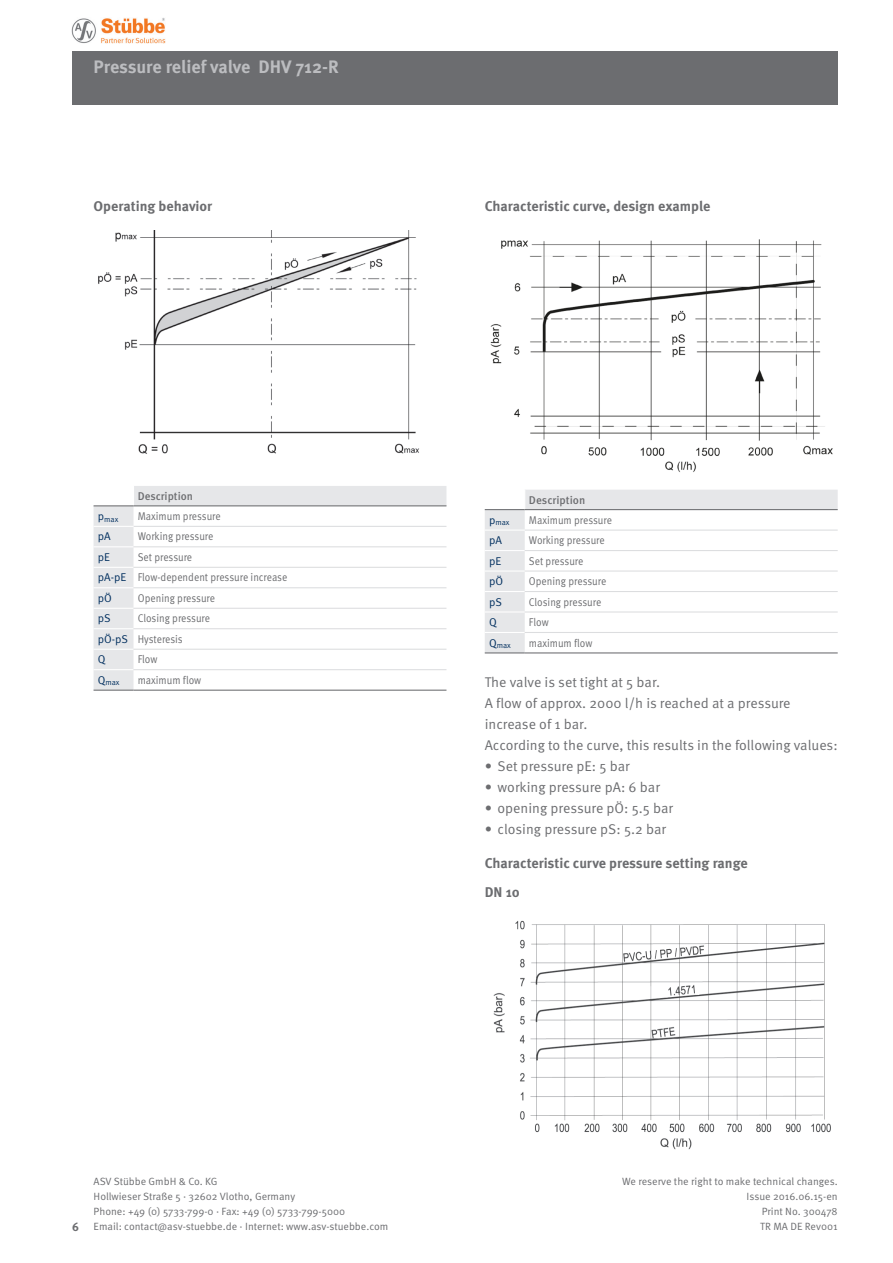
<style>
.page{position:relative;width:893px;height:1263px;background:#fff}
.page>*{position:absolute;margin:0;border:0;box-sizing:border-box;transform-origin:0 0}
.t1{font:700 18px "Meta Pro";color:#bcbdc0}
.t2{font:14.1px/21px "Meta Pro Norm";color:#6c6d70}
.t3{font:700 14.1px/29.5px "Meta Pro";color:#6c6d70}
.t4{font:700 12px "Meta Pro";color:#6c6d70}
.t5{font:11.25px/20.4px "Meta Pro Norm";letter-spacing:-.005em;color:#6c6d70;scale:.9 1}
.t6{font:500 11.25px "Meta Pro";color:#6c6d70}
.t7{font:11.25px "Meta Pro Norm";color:#002e5e}
.t8{font:10.5px/15px "Meta Pro Norm";color:#6c6d70}
.t9{font:7.8px "Meta Pro Norm";letter-spacing:-.005em;color:#002e5e}
.s1{color:#002e5e}
</style>
<div class="page">
<div style="left:72px;top:51px;width:766px;height:53px;background:#6c6d70"></div>
<img style="left:72px;top:18px;width:94px;height:26px">
<svg style="left:94px;top:486px;width:352px;height:204px"></svg>
<svg style="left:133px;top:486px;width:1px;height:19px"></svg>
<hr style="left:94px;top:505px;width:40px;height:1px;background:#6c6d70">
<hr style="left:134px;top:505px;width:312px;height:1px;background:#6c6d70">
<hr style="left:134px;top:526px;width:312px;height:1px;background:#dcdddf">
<hr style="left:94px;top:526px;width:40px;height:1px;background:#fff">
<hr style="left:94px;top:546px;width:40px;height:1px;background:#fff">
<hr style="left:94px;top:567px;width:40px;height:1px;background:#fff">
<hr style="left:94px;top:587px;width:40px;height:1px;background:#fff">
<hr style="left:94px;top:608px;width:40px;height:1px;background:#fff">
<hr style="left:94px;top:628px;width:40px;height:1px;background:#fff">
<hr style="left:94px;top:649px;width:40px;height:1px;background:#fff">
<hr style="left:94px;top:669px;width:40px;height:1px;background:#fff">
<hr style="left:134px;top:546px;width:312px;height:1px;background:#dcdddf">
<hr style="left:134px;top:567px;width:312px;height:1px;background:#dcdddf">
<hr style="left:134px;top:587px;width:312px;height:1px;background:#dcdddf">
<hr style="left:134px;top:608px;width:312px;height:1px;background:#dcdddf">
<hr style="left:134px;top:628px;width:312px;height:1px;background:#dcdddf">
<hr style="left:134px;top:649px;width:312px;height:1px;background:#dcdddf">
<hr style="left:134px;top:669px;width:312px;height:1px;background:#dcdddf">
<hr style="left:94px;top:690px;width:40px;height:1px;background:#6c6d70">
<hr style="left:134px;top:690px;width:312px;height:1px;background:#6c6d70">
<img style="left:98px;top:230px;width:321px;height:224px">
<svg style="left:485px;top:490px;width:353px;height:162px"></svg>
<svg style="left:524px;top:490px;width:1px;height:19px"></svg>
<hr style="left:485px;top:509px;width:40px;height:1px;background:#6c6d70">
<hr style="left:525px;top:509px;width:313px;height:1px;background:#6c6d70">
<hr style="left:525px;top:530px;width:313px;height:1px;background:#dcdddf">
<hr style="left:485px;top:530px;width:40px;height:1px;background:#fff">
<hr style="left:485px;top:550px;width:40px;height:1px;background:#fff">
<hr style="left:485px;top:570px;width:40px;height:2px;background:#fff">
<hr style="left:485px;top:591px;width:40px;height:1px;background:#fff">
<hr style="left:485px;top:611px;width:40px;height:1px;background:#fff">
<hr style="left:485px;top:632px;width:40px;height:1px;background:#fff">
<hr style="left:525px;top:550px;width:313px;height:1px;background:#dcdddf">
<hr style="left:525px;top:570px;width:313px;height:2px;background:#dcdddf">
<hr style="left:525px;top:591px;width:313px;height:1px;background:#dcdddf">
<hr style="left:525px;top:611px;width:313px;height:1px;background:#dcdddf">
<hr style="left:525px;top:632px;width:313px;height:1px;background:#dcdddf">
<hr style="left:485px;top:652px;width:40px;height:1px;background:#6c6d70">
<hr style="left:525px;top:652px;width:313px;height:1px;background:#6c6d70">
<img style="left:490px;top:239px;width:343px;height:233px">
<img style="left:493px;top:920px;width:338px;height:230px">
<h1 class="t1" style="left:94px;top:53px;width:247px">Pressure relief valve DHV 712-R</h1>
<h2 class="t3" style="left:94px;top:190px;width:120px">Operating behavior</h2>
<p class="t6" style="left:138px;top:487px;width:57px">Description</p>
<p class="t9" style="left:98px;top:513px;width:22px"><sup>p</sup>max</p>
<p class="t5" style="left:138px;top:505px;width:94px">Maximum pressure</p>
<p class="t7" style="left:98px;top:528px;width:14px">pA</p>
<p class="t5" style="left:138px;top:526px;width:86px">Working pressure</p>
<p class="t7" style="left:98px;top:548px;width:14px">pE</p>
<p class="t5" style="left:98px;top:546px;width:212px;text-indent:40px">Set pressure<br><span class="s1">pA-pE</span> Flow-dependent pressure increase <span class="s1">pÖ</span></p>
<p class="t5" style="left:138px;top:587px;width:87px">Opening pressure</p>
<p class="t5" style="left:98px;top:607px;width:126px;text-indent:40px">Closing pressure <span class="s1">pÖ-pS</span> Hysteresis<br><span class="s1">Q</span></p>
<p class="t7" style="left:98px;top:610px;width:14px">pS</p>
<p class="t5" style="left:138px;top:648px;width:23px">Flow</p>
<p class="t9" style="left:98px;top:677px;width:23px"><sup>Q</sup>max</p>
<p class="t5" style="left:138px;top:669px;width:72px">maximum flow</p>
<h2 class="t3" style="left:485px;top:190px;width:227px">Characteristic curve, design example</h2>
<p class="t6" style="left:529px;top:491px;width:58px">Description</p>
<p class="t9" style="left:489px;top:517px;width:22px"><sup>p</sup>max</p>
<p class="t5" style="left:529px;top:509px;width:94px">Maximum pressure</p>
<p class="t7" style="left:489px;top:532px;width:14px">pA</p>
<p class="t5" style="left:529px;top:529px;width:86px">Working pressure</p>
<p class="t7" style="left:489px;top:552px;width:14px">pE</p>
<p class="t5" style="left:529px;top:550px;width:62px">Set pressure</p>
<p class="t7" style="left:489px;top:573px;width:16px">pÖ</p>
<p class="t5" style="left:529px;top:570px;width:87px">Opening pressure</p>
<p class="t7" style="left:489px;top:593px;width:14px">pS</p>
<p class="t5" style="left:529px;top:591px;width:82px">Closing pressure</p>
<p class="t7" style="left:489px;top:614px;width:9px">Q</p>
<p class="t5" style="left:529px;top:611px;width:23px">Flow</p>
<p class="t9" style="left:489px;top:640px;width:23px"><sup>Q</sup>max</p>
<p class="t5" style="left:529px;top:632px;width:72px">maximum flow</p>
<h2 class="t2" style="left:485px;top:671px;width:354px">The valve is set tight at 5 bar.<br>A flow of approx. 2000 l/h is reached at a pressure increase of 1 bar.<br>According to the curve, this results in the following values:</h2>
<h2 class="t2" style="left:485px;top:755px;width:147px">• Set pressure pE: 5 bar</h2>
<h2 class="t2" style="left:485px;top:776px;width:177px">• working pressure pA: 6 bar</h2>
<h2 class="t2" style="left:485px;top:797px;width:190px">• opening pressure pÖ: 5.5 bar</h2>
<h2 class="t2" style="left:485px;top:818px;width:183px">• closing pressure pS: 5.2 bar</h2>
<h2 class="t3" style="left:485px;top:847px;width:265px">Characteristic curve pressure setting range<br>DN 10</h2>
<p class="t4" style="left:72px;top:1217px;width:8px">6</p>
<p class="t8" style="left:94px;top:1173px;width:296px">ASV Stübbe GmbH &amp; Co. KG<br>Hollwieser Straße 5 · 32602 Vlotho, Germany<br>Phone: +49 (0) 5733-799-0 · Fax: +49 (0) 5733-799-5000<br>Email: contact@asv-stuebbe.de · Internet: www.asv-stuebbe.com</p>
<p class="t8" style="left:622px;top:1173px;width:217px;text-align:right">We reserve the right to make technical changes.<br>Issue 2016.06.15-en<br>Print No. 300478<br>TR MA DE Rev001</p>
</div>
